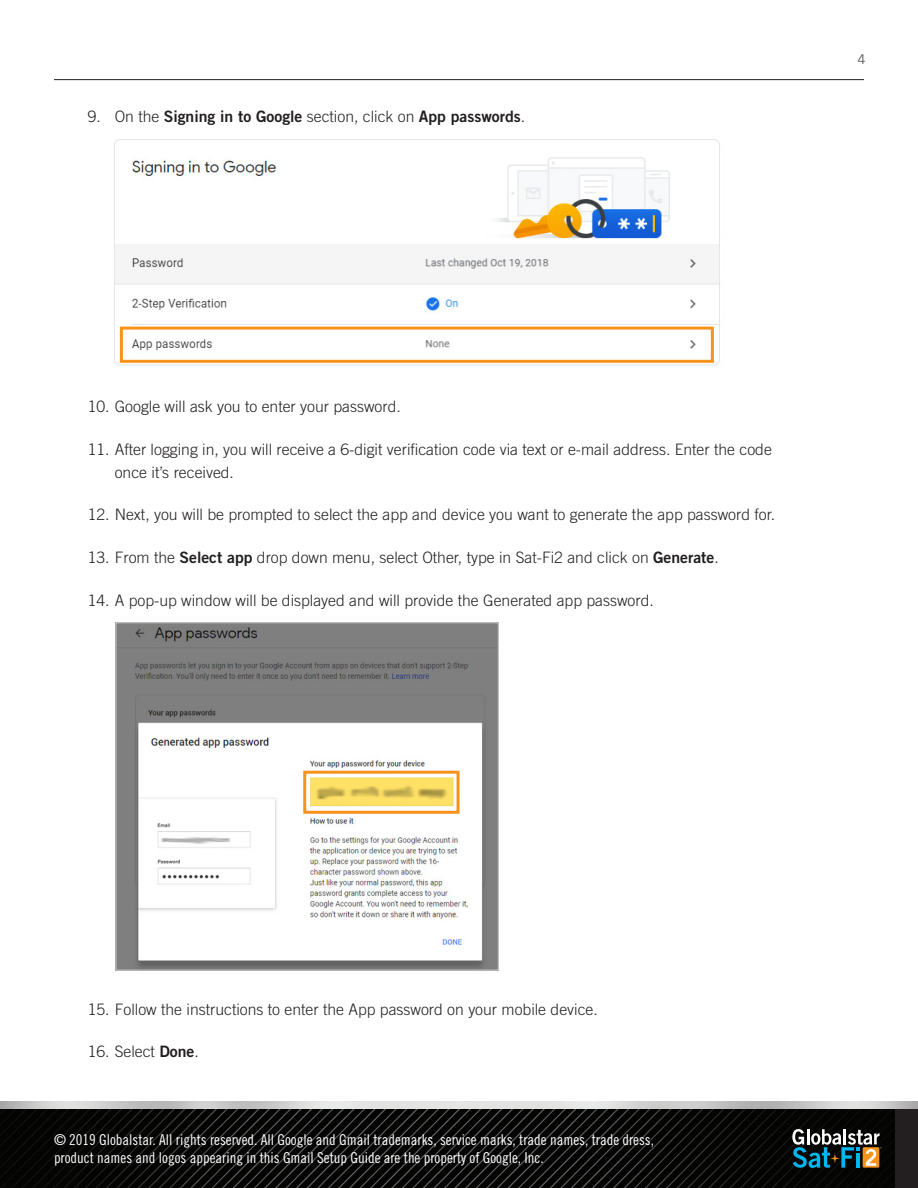
<style>
.page{position:relative;width:918px;height:1188px;background:#fff}
.page>*{position:absolute;margin:0;border:0;box-sizing:border-box;transform-origin:0 0}
.t1{font:300 15.75px/22.5px "Trade Gothic";color:#231f20}
.t2{font:15.75px "Trade Gothic Bold Two";color:#231f20}
.t3{font:15px/18px "Trade Gothic Cond Eighteen";color:#fff}
.t4{font:13.5px "Trade Gothic";color:#57585a}
.s1{font-family:"Trade Gothic";font-weight:300}
.s2{font-family:"Trade Gothic Bold Two";font-weight:400}
</style>
<div class="page">
<div style="left:0;top:1104px;width:918px;height:84px;background:#231f20"></div>
<img style="left:0;top:1109px;width:895px;height:79px">
<svg style="left:792px;top:1129px;width:90px;height:39px;background:#475c5b"></svg>
<img style="left:0;top:1102px;width:918px;height:7px">
<img style="left:118px;top:625px;width:379px;height:343px">
<div style="left:116px;top:623px;width:383px;height:347px;border:1px solid #d1d2d4"></div>
<hr style="left:54px;top:79px;width:810px;height:1px;background:#231f20">
<img style="left:114px;top:139px;width:606px;height:227px">
<div style="left:120px;top:327px;width:594px;height:36px;border:3px solid #f7931d"></div>
<div style="left:303px;top:771px;width:157px;height:43px;border:3px solid #f7931d"></div>
<p class="t2" style="left:88px;top:107px;width:439px"><span class="s1">9. On the</span> Signing in to Google <span class="s1">section, click on</span> App passwords<span class="s1">.</span></p>
<p class="t4" style="left:857px;top:52px;width:10px">4</p>
<p class="t1" style="left:88px;top:395px;width:315px">10. Google will ask you to enter your password.</p>
<p class="t1" style="left:115px;top:438px;width:659px;text-indent:-27px">11. After logging in, you will receive a 6-digit verification code via text or e-mail address. Enter the code once it’s received.</p>
<p class="t1" style="left:88px;top:503px;width:689px">12. Next, you will be prompted to select the app and device you want to generate the app password for.</p>
<p class="t1" style="left:88px;top:546px;width:633px">13. From the <span class="s2">Select app</span> drop down menu, select Other, type in Sat-Fi2 and click on <span class="s2">Generate</span>.</p>
<p class="t1" style="left:88px;top:589px;width:568px">14. A pop-up window will be displayed and will provide the Generated app password.</p>
<p class="t1" style="left:88px;top:998px;width:512px">15. Follow the instructions to enter the App password on your mobile device.</p>
<p class="t1" style="left:88px;top:1040px;width:113px">16. Select <span class="s2">Done</span>.</p>
<p class="t3" style="left:54px;top:1131px;width:602px">© 2019 Globalstar. All rights reserved. All Google and Gmail trademarks, service marks, trade names, trade dress, product names and logos appearing in this Gmail Setup Guide are the property of Google, Inc.</p>
</div>
